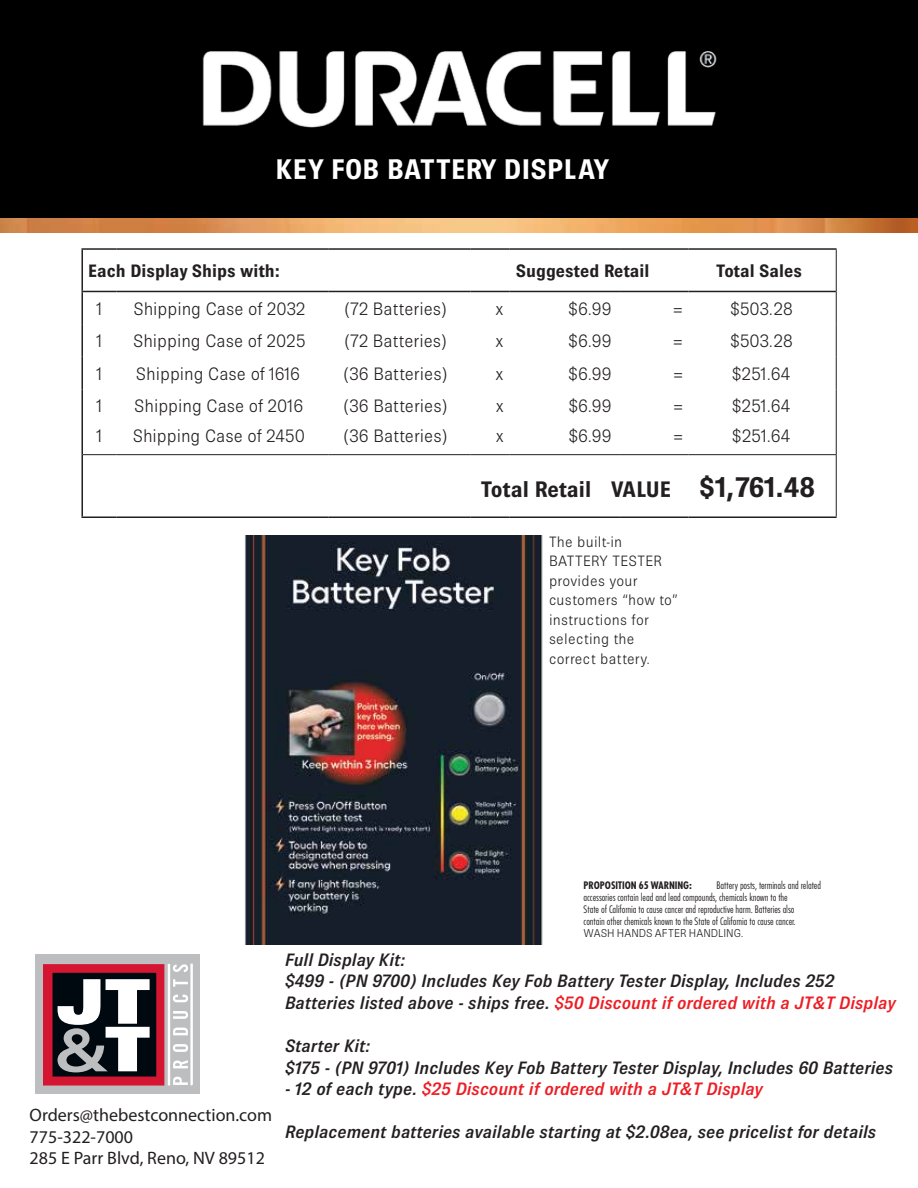
<style>
.page{position:relative;width:918px;height:1188px;background:#fff}
.page>*{position:absolute;margin:0;border:0;box-sizing:border-box;transform-origin:0 0}
.t1{font:700 28.5px "Brown Pro";letter-spacing:.01em;color:#fff}
.t2{font:700 22.5px "Brown Pro";letter-spacing:-.01em;color:#231f20}
.t3{font:italic 600 18px/21.6px "Brown Pro";color:#231f20}
.t4{font:300 18px "Brown Pro";color:#231f20}
.t5{font:18px/21.6px "Myriad Pro";color:#231f20}
.t6{font:italic 600 18px "Brown Pro";color:#ed1d24}
.t7{font:700 18px "Brown Pro";color:#231f20}
.t8{font:300 15px/19.5px "Brown Pro";letter-spacing:.02em;color:#231f20}
.t9{font:11.4px/12px "Futura PT Cond";letter-spacing:-.01em;color:#231f20}
.t10{font:300 11.4px "Brown Pro";color:#231f20}
.t11{font:700 11.4px "Futura PT Cond";letter-spacing:-.005em;color:#231f20}
.s1{font-size:28.5px}
.s2{color:#ed1d24}
.s3{color:#231f20}
</style>
<div class="page">
<img style="left:0;top:217px;width:918px;height:15px">
<div style="left:0;top:0;width:918px;height:217px;background:#000"></div>
<img style="left:202px;top:51px;width:515px;height:77px">
<svg style="left:83px;top:250px;width:753px;height:41px"></svg>
<hr style="left:81px;top:248px;width:36px;height:2px;background:#231f20">
<hr style="left:81px;top:250px;width:2px;height:41px;background:#231f20">
<hr style="left:117px;top:248px;width:211px;height:2px;background:#231f20">
<hr style="left:328px;top:248px;width:143px;height:2px;background:#231f20">
<hr style="left:471px;top:248px;width:39px;height:2px;background:#231f20">
<hr style="left:510px;top:248px;width:110px;height:2px;background:#231f20">
<hr style="left:620px;top:248px;width:68px;height:2px;background:#231f20">
<hr style="left:688px;top:248px;width:149px;height:2px;background:#231f20">
<hr style="left:81px;top:291px;width:36px;height:1px;background:#231f20">
<hr style="left:81px;top:292px;width:2px;height:32px;background:#231f20">
<hr style="left:117px;top:291px;width:211px;height:1px;background:#231f20">
<hr style="left:328px;top:291px;width:143px;height:1px;background:#231f20">
<hr style="left:471px;top:291px;width:39px;height:1px;background:#231f20">
<hr style="left:510px;top:291px;width:110px;height:1px;background:#231f20">
<hr style="left:620px;top:291px;width:68px;height:1px;background:#231f20">
<hr style="left:688px;top:291px;width:148px;height:1px;background:#231f20">
<hr style="left:81px;top:324px;width:2px;height:33px;background:#231f20">
<hr style="left:81px;top:357px;width:2px;height:32px;background:#231f20">
<hr style="left:81px;top:389px;width:2px;height:33px;background:#231f20">
<hr style="left:81px;top:422px;width:2px;height:33px;background:#231f20">
<hr style="left:81px;top:455px;width:2px;height:61px;background:#231f20">
<hr style="left:81px;top:516px;width:36px;height:2px;background:#231f20">
<hr style="left:117px;top:516px;width:211px;height:2px;background:#231f20">
<hr style="left:328px;top:516px;width:143px;height:2px;background:#231f20">
<hr style="left:471px;top:516px;width:39px;height:2px;background:#231f20">
<hr style="left:510px;top:516px;width:110px;height:2px;background:#231f20">
<hr style="left:620px;top:516px;width:68px;height:2px;background:#231f20">
<hr style="left:688px;top:516px;width:149px;height:2px;background:#231f20">
<hr style="left:83px;top:454px;width:34px;height:1px;background:#231f20">
<hr style="left:117px;top:454px;width:211px;height:1px;background:#231f20">
<hr style="left:328px;top:454px;width:143px;height:1px;background:#231f20">
<hr style="left:471px;top:454px;width:39px;height:1px;background:#231f20">
<hr style="left:510px;top:454px;width:110px;height:1px;background:#231f20">
<hr style="left:620px;top:454px;width:68px;height:1px;background:#231f20">
<hr style="left:688px;top:454px;width:149px;height:1px;background:#231f20">
<hr style="left:836px;top:291px;width:1px;height:33px;background:#231f20">
<hr style="left:836px;top:324px;width:1px;height:33px;background:#231f20">
<hr style="left:836px;top:357px;width:1px;height:32px;background:#231f20">
<hr style="left:836px;top:389px;width:1px;height:33px;background:#231f20">
<hr style="left:836px;top:422px;width:1px;height:32px;background:#231f20">
<hr style="left:836px;top:455px;width:1px;height:61px;background:#231f20">
<hr style="left:836px;top:250px;width:1px;height:41px;background:#231f20">
<img style="left:245px;top:535px;width:298px;height:409px">
<div style="left:35px;top:954px;width:164px;height:140px;background:#bcbec0"></div>
<div style="left:43px;top:964px;width:121px;height:122px;background:#d51633"></div>
<div style="left:53px;top:973px;width:103px;height:104px;background:#000810"></div>
<svg style="left:173px;top:1077px;width:15px;height:8px"></svg>
<svg style="left:173px;top:1060px;width:15px;height:8px"></svg>
<svg style="left:173px;top:1044px;width:15px;height:8px"></svg>
<svg style="left:173px;top:1028px;width:15px;height:7px"></svg>
<svg style="left:173px;top:1011px;width:15px;height:8px"></svg>
<svg style="left:173px;top:995px;width:15px;height:7px"></svg>
<svg style="left:173px;top:979px;width:15px;height:8px"></svg>
<svg style="left:173px;top:964px;width:15px;height:8px"></svg>
<svg style="left:58px;top:979px;width:92px;height:93px"></svg>
<hr style="left:168px;top:964px;width:2px;height:121px;background:#fff">
<hr style="left:190px;top:964px;width:3px;height:121px;background:#fff">
<h1 class="t1" style="left:276px;top:153px;width:335px">KEY FOB BATTERY DISPLAY</h1>
<p class="t7" style="left:88px;top:261px;width:193px">Each Display Ships with:</p>
<p class="t7" style="left:516px;top:261px;width:135px">Suggested Retail</p>
<p class="t7" style="left:716px;top:261px;width:87px">Total Sales</p>
<p class="t4" style="left:96px;top:298px;width:8px">1</p>
<p class="t4" style="left:133px;top:298px;width:174px">Shipping Case of 2032</p>
<p class="t4" style="left:344px;top:298px;width:105px">(72 Batteries)</p>
<p class="t4" style="left:496px;top:298px;width:9px">x</p>
<p class="t4" style="left:568px;top:298px;width:45px">$6.99</p>
<p class="t4" style="left:673px;top:298px;width:12px">=</p>
<p class="t4" style="left:730px;top:298px;width:64px">$503.28</p>
<p class="t4" style="left:96px;top:331px;width:8px">1</p>
<p class="t4" style="left:133px;top:331px;width:174px">Shipping Case of 2025</p>
<p class="t4" style="left:344px;top:331px;width:105px">(72 Batteries)</p>
<p class="t4" style="left:496px;top:331px;width:9px">x</p>
<p class="t4" style="left:568px;top:331px;width:45px">$6.99</p>
<p class="t4" style="left:673px;top:331px;width:12px">=</p>
<p class="t4" style="left:730px;top:331px;width:64px">$503.28</p>
<p class="t4" style="left:96px;top:364px;width:8px">1</p>
<p class="t4" style="left:136px;top:364px;width:166px">Shipping Case of 1616</p>
<p class="t4" style="left:343px;top:364px;width:107px">(36 Batteries)</p>
<p class="t4" style="left:496px;top:364px;width:9px">x</p>
<p class="t4" style="left:568px;top:364px;width:45px">$6.99</p>
<p class="t4" style="left:673px;top:364px;width:12px">=</p>
<p class="t4" style="left:732px;top:364px;width:60px">$251.64</p>
<p class="t4" style="left:96px;top:396px;width:8px">1</p>
<p class="t4" style="left:134px;top:396px;width:171px">Shipping Case of 2016</p>
<p class="t4" style="left:343px;top:396px;width:107px">(36 Batteries)</p>
<p class="t4" style="left:496px;top:396px;width:9px">x</p>
<p class="t4" style="left:568px;top:396px;width:45px">$6.99</p>
<p class="t4" style="left:673px;top:396px;width:12px">=</p>
<p class="t4" style="left:732px;top:396px;width:60px">$251.64</p>
<p class="t4" style="left:96px;top:426px;width:8px">1</p>
<p class="t4" style="left:133px;top:426px;width:174px">Shipping Case of 2450</p>
<p class="t4" style="left:343px;top:426px;width:107px">(36 Batteries)</p>
<p class="t4" style="left:496px;top:426px;width:9px">x</p>
<p class="t4" style="left:568px;top:426px;width:45px">$6.99</p>
<p class="t4" style="left:673px;top:426px;width:12px">=</p>
<p class="t4" style="left:732px;top:426px;width:60px">$251.64</p>
<p class="t2" style="left:481px;top:477px;width:336px">Total Retail VALUE <span class="s1">$1,761.48</span></p>
<p class="t8" style="left:549px;top:532px;width:130px">The built-in<br>BATTERY TESTER provides your customers “how to” instructions for selecting the correct battery.</p>
<p class="t5" style="left:30px;top:1104px;width:244px">Orders@thebestconnection.com<br>775-322-7000<br>285 E Parr Blvd, Reno, NV 89512</p>
<p class="t9" style="left:584px;top:879px;width:239px;text-indent:133px">Battery posts, terminals and related accessories contain lead and lead compounds, chemicals known to the<br>State of California to cause cancer and reproductive harm. Batteries also<br>contain other chemicals known to the State of California to cause cancer.</p>
<p class="t10" style="left:584px;top:927px;width:161px">WASH HANDS AFTER HANDLING.</p>
<p class="t11" style="left:584px;top:879px;width:110px">PROPOSITION 65 WARNING:</p>
<p class="t3" style="left:285px;top:949px;width:612px">Full Display Kit:<br>$499 - (PN 9700) Includes Key Fob Battery Tester Display, Includes 252<br>Batteries listed above - ships free. <span class="s2">$50 Discount if ordered with a JT&amp;T Display</span></p>
<p class="t3" style="left:285px;top:1035px;width:610px">Starter Kit:<br>$175 - (PN 9701) Includes Key Fob Battery Tester Display, Includes 60 Batteries</p>
<p class="t6" style="left:285px;top:1079px;width:480px"><span class="s3">- 12 of each type.</span> $25 Discount if ordered with a JT&amp;T Display</p>
<p class="t3" style="left:285px;top:1121px;width:593px">Replacement batteries available starting at $2.08ea, see pricelist for details</p>
</div>
